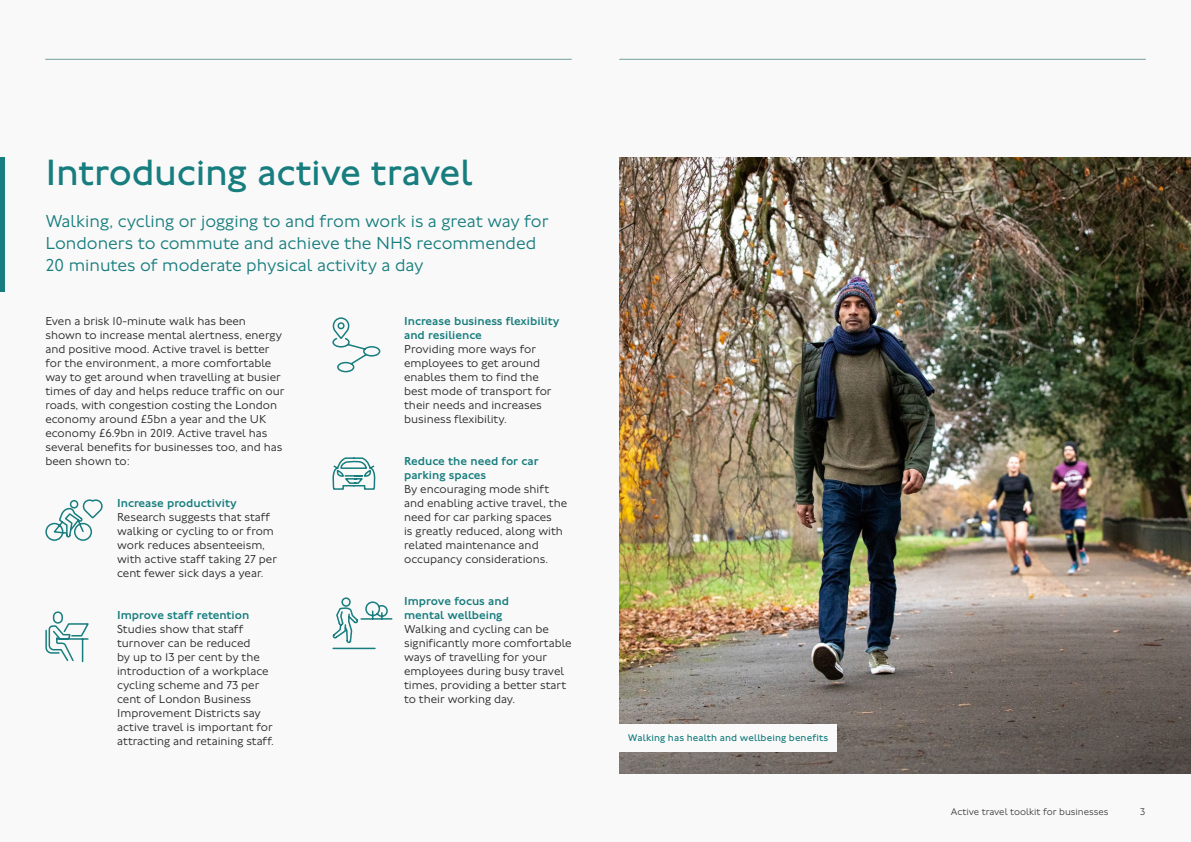
<style>
.page{position:relative;width:1191px;height:842px;background:#faf9f9}
.page>*{position:absolute;margin:0;border:0;box-sizing:border-box;transform-origin:0 0}
.Major_Heading_38_38{font:38px "Johnston 100";letter-spacing:-.01em;color:#177d7e}
.Minor_Heading_18_22{font:300 18px/22px "Johnston 100";color:#177d7e}
.Body_12_14__P{font:300 12px/14px "Johnston 100";color:#292829}
.Body_Heading_12_14{font:500 12px/14px "Johnston 100";color:#177d7e}
.PictureCaption_10_12{font:10px "Johnston 100";letter-spacing:.01em;color:#177d7e}
.t1{font:300 10px "Johnston 100";color:#414042}
</style>
<div class="page">
<img style="left:619px;top:157px;width:572px;height:616px">
<div style="left:619px;top:724px;width:217px;height:28px;background:#faf9f9"></div>
<hr style="left:45px;top:59px;width:526px;height:1px;background:#8dafb2">
<hr style="left:619px;top:59px;width:526px;height:1px;background:#8dafb2">
<svg style="left:45px;top:499px;width:58px;height:42px"></svg>
<svg style="left:45px;top:611px;width:44px;height:52px"></svg>
<svg style="left:332px;top:317px;width:49px;height:56px"></svg>
<svg style="left:332px;top:597px;width:61px;height:53px"></svg>
<svg style="left:332px;top:457px;width:44px;height:33px"></svg>
<div style="left:0;top:157px;width:5px;height:134px;background:#177d7e"></div>
<h2 class="Major_Heading_38_38" style="left:45px;top:152px;width:429px">Introducing active travel</h2>
<p class="Minor_Heading_18_22" style="left:45px;top:211px;width:505px">Walking, cycling or jogging to and from work is a great way for<br>Londoners to commute and achieve the NHS recommended<br>20 minutes of moderate physical activity a day</p>
<p class="Body_12_14__P" style="left:45px;top:315px;width:241px">Even a brisk 10-minute walk has been shown to increase mental alertness, energy and positive mood. Active travel is better for the environment, a more comfortable way to get around when travelling at busier times of day and helps reduce traffic on our roads, with congestion costing the London economy around £5bn a year and the UK economy £6.9bn in 2019. Active travel has several benefits for businesses too, and has been shown to:</p>
<h3 class="Body_Heading_12_14" style="left:117px;top:497px;width:121px">Increase productivity</h3>
<p class="Body_12_14__P" style="left:117px;top:511px;width:161px">Research suggests that staff walking or cycling to or from work reduces absenteeism, with active staff taking 27 per cent fewer sick days a year.</p>
<h3 class="Body_Heading_12_14" style="left:117px;top:609px;width:134px">Improve staff retention</h3>
<p class="Body_12_14__P" style="left:117px;top:623px;width:158px">Studies show that staff turnover can be reduced<br>by up to 13 per cent by the introduction of a workplace cycling scheme and 73 per cent of London Business<br>Improvement Districts say active travel is important for attracting and retaining staff.</p>
<h3 class="Body_Heading_12_14" style="left:404px;top:315px;width:157px">Increase business flexibility and resilience</h3>
<p class="Body_12_14__P" style="left:404px;top:343px;width:149px">Providing more ways for employees to get around enables them to find the best mode of transport for their needs and increases business flexibility.</p>
<h3 class="Body_Heading_12_14" style="left:404px;top:455px;width:136px">Reduce the need for car parking spaces</h3>
<p class="Body_12_14__P" style="left:404px;top:483px;width:164px">By encouraging mode shift and enabling active travel, the need for car parking spaces<br>is greatly reduced, along with related maintenance and occupancy considerations.</p>
<h3 class="Body_Heading_12_14" style="left:404px;top:595px;width:106px">Improve focus and mental wellbeing</h3>
<p class="Body_12_14__P" style="left:404px;top:623px;width:169px">Walking and cycling can be significantly more comfortable ways of travelling for your employees during busy travel times, providing a better start to their working day.</p>
<p class="PictureCaption_10_12" style="left:628px;top:732px;width:202px">Walking has health and wellbeing benefits</p>
<p class="t1" style="left:950px;top:807px;width:159px">Active travel toolkit for businesses</p>
<p class="t1" style="left:1140px;top:807px;width:7px">3</p>
</div>
